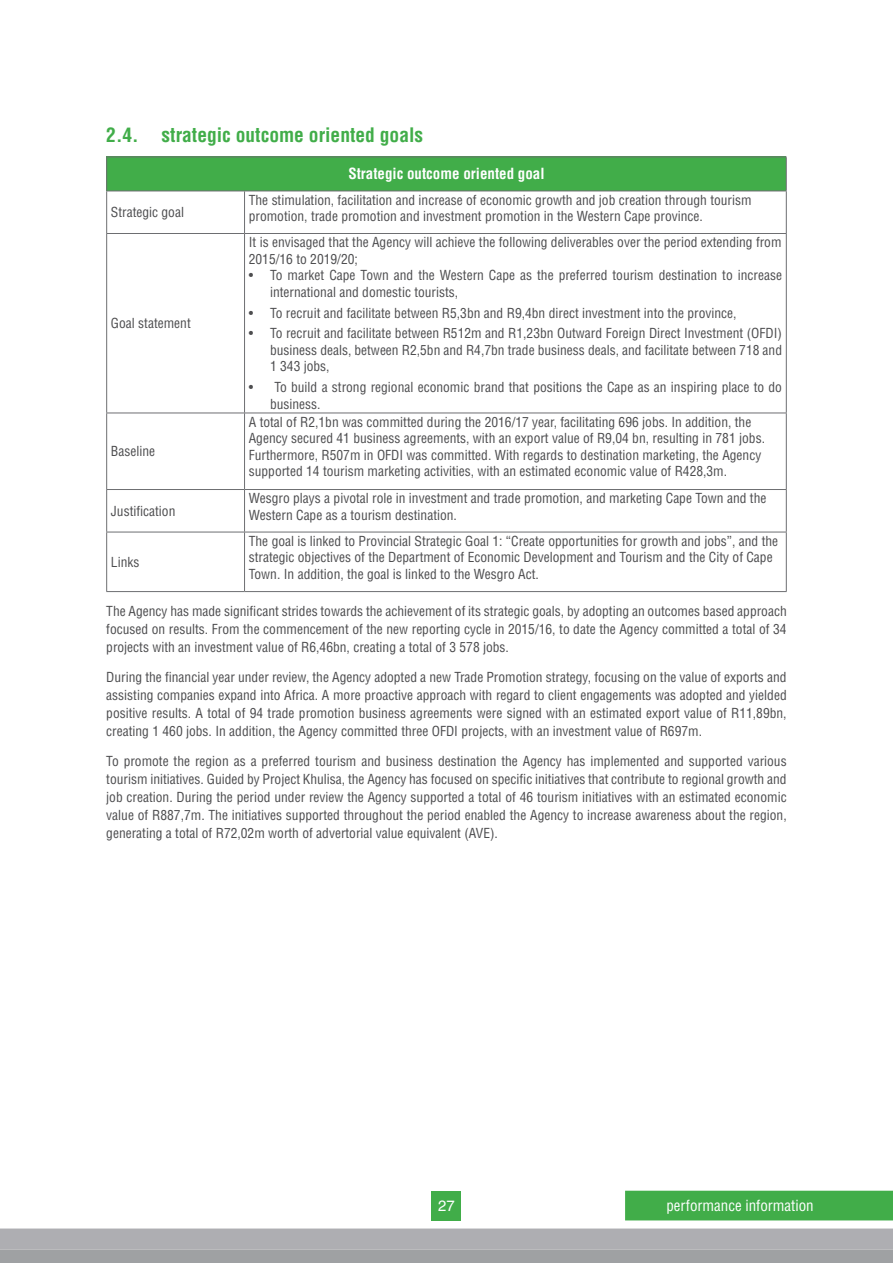
<style>
.page{position:relative;width:893px;height:1263px;background:#fff}
.page>*{position:absolute;margin:0;border:0;box-sizing:border-box;transform-origin:0 0}
.t1{font:700 condensed 19.5px "Helvetica LT Std";color:#41ad49}
.t2{font:700 condensed 15px "Helvetica LT Std";color:#fff}
.t3{font:condensed 15px "Helvetica LT Std";color:#fff}
.t4{font:15px "Helvetica LT Std";color:#fff}
.t5{font:condensed 13.5px/16.5px "Helvetica LT Std";color:#4d4d4f}
</style>
<div class="page">
<div style="left:432px;top:1191px;width:29px;height:29px;background:#41ad49"></div>
<div style="left:625px;top:1191px;width:268px;height:29px;background:#41ad49"></div>
<svg style="left:0;top:1228px;width:893px;height:35px"></svg>
<div style="left:107px;top:157px;width:679px;height:34px;background:#41ad49"></div>
<hr style="left:106px;top:157px;width:139px;height:1px;background:#6d6e71">
<hr style="left:106px;top:157px;width:1px;height:34px;background:#6d6e71">
<hr style="left:245px;top:157px;width:542px;height:1px;background:#6d6e71">
<hr style="left:786px;top:157px;width:1px;height:34px;background:#6d6e71">
<hr style="left:106px;top:191px;width:139px;height:1px;background:#6d6e71">
<hr style="left:106px;top:191px;width:1px;height:42px;background:#6d6e71">
<hr style="left:245px;top:191px;width:542px;height:1px;background:#6d6e71">
<hr style="left:244px;top:191px;width:1px;height:42px;background:#6d6e71">
<hr style="left:786px;top:191px;width:1px;height:42px;background:#6d6e71">
<hr style="left:106px;top:233px;width:139px;height:1px;background:#6d6e71">
<hr style="left:106px;top:234px;width:1px;height:179px;background:#6d6e71">
<hr style="left:245px;top:233px;width:542px;height:1px;background:#6d6e71">
<hr style="left:244px;top:234px;width:1px;height:179px;background:#6d6e71">
<hr style="left:786px;top:234px;width:1px;height:179px;background:#6d6e71">
<hr style="left:106px;top:413px;width:139px;height:1px;background:#6d6e71">
<hr style="left:106px;top:413px;width:1px;height:76px;background:#6d6e71">
<hr style="left:245px;top:413px;width:542px;height:1px;background:#6d6e71">
<hr style="left:244px;top:413px;width:1px;height:76px;background:#6d6e71">
<hr style="left:786px;top:413px;width:1px;height:76px;background:#6d6e71">
<hr style="left:106px;top:489px;width:139px;height:1px;background:#6d6e71">
<hr style="left:106px;top:490px;width:1px;height:42px;background:#6d6e71">
<hr style="left:245px;top:489px;width:542px;height:1px;background:#6d6e71">
<hr style="left:244px;top:490px;width:1px;height:42px;background:#6d6e71">
<hr style="left:786px;top:490px;width:1px;height:42px;background:#6d6e71">
<hr style="left:106px;top:532px;width:139px;height:1px;background:#6d6e71">
<hr style="left:106px;top:532px;width:1px;height:59px;background:#6d6e71">
<hr style="left:106px;top:591px;width:139px;height:1px;background:#6d6e71">
<hr style="left:245px;top:532px;width:542px;height:1px;background:#6d6e71">
<hr style="left:244px;top:532px;width:1px;height:59px;background:#6d6e71">
<hr style="left:786px;top:532px;width:1px;height:59px;background:#6d6e71">
<hr style="left:245px;top:591px;width:542px;height:1px;background:#6d6e71">
<h1 class="t1" style="left:106px;top:122px;width:318px">2.4. strategic outcome oriented goals</h1>
<p class="t2" style="left:348px;top:164px;width:198px">Strategic outcome oriented goal</p>
<p class="t5" style="left:111px;top:204px;width:75px">Strategic goal</p>
<p class="t5" style="left:249px;top:192px;width:504px">The stimulation, facilitation and increase of economic growth and job creation through tourism promotion, trade promotion and investment promotion in the Western Cape province.</p>
<p class="t5" style="left:111px;top:315px;width:81px">Goal statement</p>
<p class="t5" style="left:111px;top:443px;width:46px">Baseline</p>
<p class="t5" style="left:111px;top:502px;width:66px">Justification</p>
<p class="t5" style="left:249px;top:234px;width:534px">It is envisaged that the Agency will achieve the following deliverables over the period extending from<br>2015/16 to 2019/20;</p>
<p class="t5" style="left:270px;top:267px;width:513px;text-indent:-21px">• To market Cape Town and the Western Cape as the preferred tourism destination to increase international and domestic tourists,</p>
<p class="t5" style="left:249px;top:304px;width:489px">• To recruit and facilitate between R5,3bn and R9,4bn direct investment into the province,</p>
<p class="t5" style="left:270px;top:325px;width:513px;text-align:justify;text-indent:-21px">• To recruit and facilitate between R512m and R1,23bn Outward Foreign Direct Investment (OFDI) business deals, between R2,5bn and R4,7bn trade business deals, and facilitate between 718 and 1 343 jobs,</p>
<p class="t5" style="left:270px;top:379px;width:513px;text-indent:-21px">• To build a strong regional economic brand that positions the Cape as an inspiring place to do business.</p>
<p class="t5" style="left:249px;top:414px;width:518px">A total of R2,1bn was committed during the 2016/17 year, facilitating 696 jobs. In addition, the Agency secured 41 business agreements, with an export value of R9,04 bn, resulting in 781 jobs.<br>Furthermore, R507m in OFDI was committed. With regards to destination marketing, the Agency supported 14 tourism marketing activities, with an estimated economic value of R428,3m.</p>
<p class="t5" style="left:249px;top:490px;width:519px">Wesgro plays a pivotal role in investment and trade promotion, and marketing Cape Town and the<br>Western Cape as a tourism destination.</p>
<p class="t5" style="left:249px;top:533px;width:531px">The goal is linked to Provincial Strategic Goal 1: “Create opportunities for growth and jobs”, and the strategic objectives of the Department of Economic Development and Tourism and the City of Cape<br>Town. In addition, the goal is linked to the Wesgro Act.</p>
<p class="t5" style="left:106px;top:602px;width:682px;line-height:18px;text-align:justify">The Agency has made significant strides towards the achievement of its strategic goals, by adopting an outcomes based approach focused on results. From the commencement of the new reporting cycle in 2015/16, to date the Agency committed a total of 34 projects with an investment value of R6,46bn, creating a total of 3 578 jobs.</p>
<p class="t5" style="left:106px;top:668px;width:682px;line-height:18px;text-align:justify">During the financial year under review, the Agency adopted a new Trade Promotion strategy, focusing on the value of exports and assisting companies expand into Africa. A more proactive approach with regard to client engagements was adopted and yielded positive results. A total of 94 trade promotion business agreements were signed with an estimated export value of R11,89bn, creating 1 460 jobs. In addition, the Agency committed three OFDI projects, with an investment value of R697m.</p>
<p class="t5" style="left:106px;top:752px;width:682px;line-height:18px;text-align:justify">To promote the region as a preferred tourism and business destination the Agency has implemented and supported various tourism initiatives. Guided by Project Khulisa, the Agency has focused on specific initiatives that contribute to regional growth and job creation. During the period under review the Agency supported a total of 46 tourism initiatives with an estimated economic value of R887,7m. The initiatives supported throughout the period enabled the Agency to increase awareness about the region, generating a total of R72,02m worth of advertorial value equivalent (AVE).</p>
<p class="t5" style="left:111px;top:553px;width:30px">Links</p>
<p class="t4" style="left:438px;top:1197px;width:18px">27</p>
<p class="t3" style="left:666px;top:1196px;width:149px">performance information</p>
</div>
